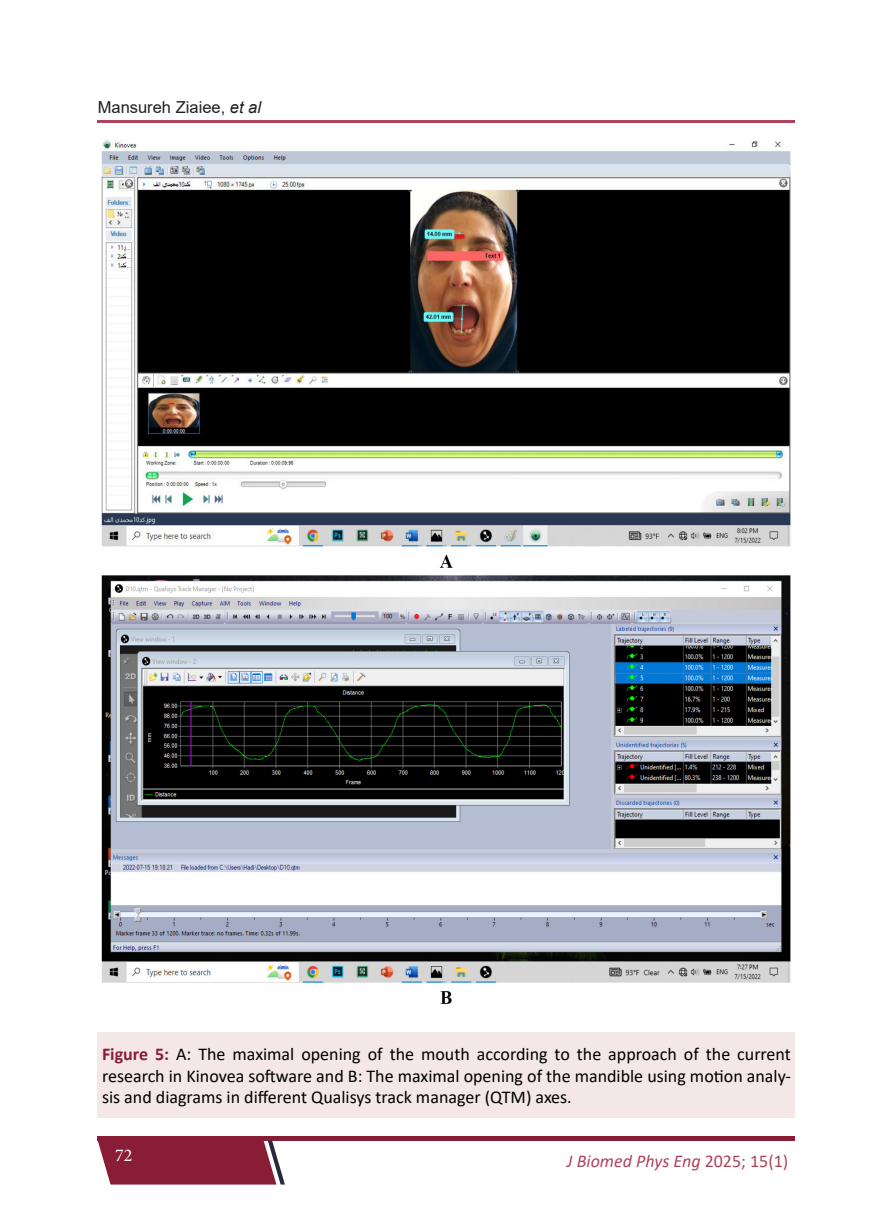
<style>
.page{position:relative;width:893px;height:1212px;background:#fff}
.page>*{position:absolute;margin:0;border:0;box-sizing:border-box;transform-origin:0 0}
.Figure{font:18px/21.6px "Calibri";color:#000;text-align:justify}
.t1{font:italic 18px "Calibri";color:#ad445b}
.t2{font:18px "Minion Pro";color:#fff}
.Running_Author{font:16.5px "Arial";color:#231f20}
.s1{font-style:italic}
.s2{font-weight:700;color:#881d35}
.s3{font-style:normal}
</style>
<div class="page">
<div style="left:98px;top:1136px;width:697px;height:5px;background:#881d35"></div>
<svg style="left:98px;top:1141px;width:187px;height:43px;background:#903147"></svg>
<hr style="left:98px;top:120px;width:697px;height:2px;background:#ad445b">
<div style="left:98px;top:1032px;width:697px;height:85px;background:#f3e7e8"></div>
<img style="left:101px;top:140px;width:690px;height:864px">
<p class="Running_Author" style="left:98px;top:96px;width:165px">Mansureh Ziaiee, <span class="s1">et al</span></p>
<p class="Figure" style="left:102px;top:1043px;width:690px"><span class="s2">Figure 5:</span> A: The maximal opening of the mouth according to the approach of the current research in Kinovea software and B: The maximal opening of the mandible using motion analy&shy;sis and diagrams in different Qualisys track manager (QTM) axes.</p>
<p class="t2" style="left:115px;top:1143px;width:19px">72</p>
<p class="t1" style="left:567px;top:1148px;width:223px">J Biomed Phys Eng <span class="s3">2025; 15(1)</span></p>
</div>
